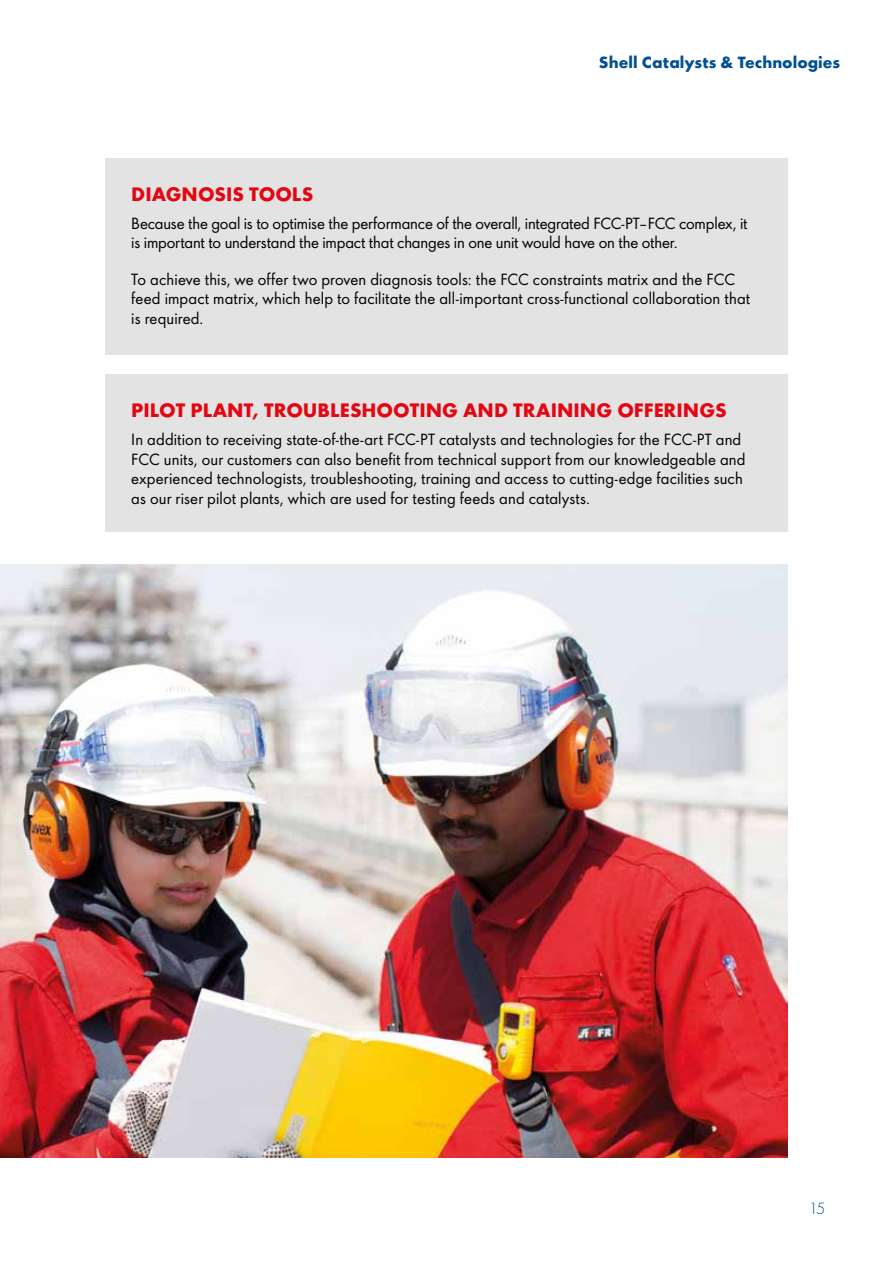
<style>
.page{position:relative;width:893px;height:1263px;background:#fff}
.page>*{position:absolute;margin:0;border:0;box-sizing:border-box;transform-origin:0 0}
.t1{font:700 18px "Shell";color:#e30613}
.t2{font:15px/19.5px "Shell";letter-spacing:.005em;color:#000}
.t3{font:700 15px "Shell";color:#005092}
.t4{font:300 15px "Shell";color:#005092}
</style>
<div class="page">
<img style="left:0;top:565px;width:788px;height:593px">
<div style="left:105px;top:158px;width:683px;height:196px;background:#e3e3e3"></div>
<div style="left:105px;top:374px;width:683px;height:157px;background:#e3e3e3"></div>
<p class="t3" style="left:599px;top:50px;width:243px">Shell Catalysts &amp; Technologies</p>
<p class="t1" style="left:131px;top:179px;width:183px">DIAGNOSIS TOOLS</p>
<p class="t2" style="left:131px;top:213px;width:618px">Because the goal is to optimise the performance of the overall, integrated FCC-PT–FCC complex, it is important to understand the impact that changes in one unit would have on the other.</p>
<p class="t2" style="left:131px;top:269px;width:620px">To achieve this, we offer two proven diagnosis tools: the FCC constraints matrix and the FCC feed impact matrix, which help to facilitate the all-important cross-functional collaboration that is required.</p>
<p class="t1" style="left:131px;top:395px;width:597px">PILOT PLANT, TROUBLESHOOTING AND TRAINING OFFERINGS</p>
<p class="t2" style="left:131px;top:429px;width:616px">In addition to receiving state-of-the-art FCC-PT catalysts and technologies for the FCC-PT and FCC units, our customers can also benefit from technical support from our knowledgeable and experienced technologists, troubleshooting, training and access to cutting-edge facilities such as our riser pilot plants, which are used for testing feeds and catalysts.</p>
<p class="t4" style="left:810px;top:1197px;width:16px">15</p>
</div>
